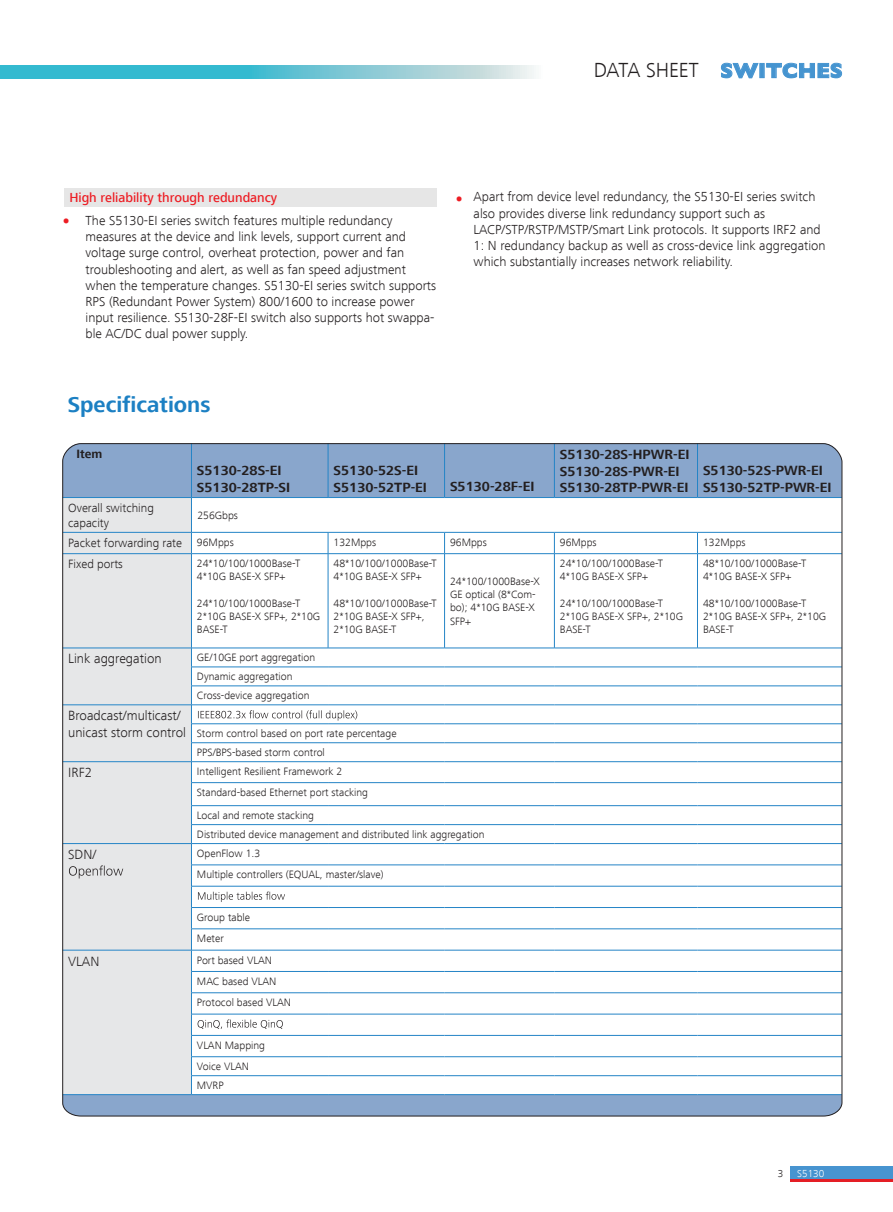
<style>
.page{position:relative;width:893px;height:1212px;background:#fff}
.page>*{position:absolute;margin:0;border:0;box-sizing:border-box;transform-origin:0 0}
.t1{font:700 22.5px "Frutiger Next LT";color:#1c80c3}
.t2{font:22.5px "Helvetica";color:#ed1d24}
.t3{font:300 21px "Frutiger Next LT";color:#231f20}
.t4{font:700 13.8px/16.5px "Frutiger Next LT";color:#231f20}
.t5{font:300 13.8px "Frutiger Next LT";color:#231f20}
.t6{font:300 13.5px/16.2px "Frutiger Next LT";color:#231f20}
.t7{font:500 13.5px "Frutiger Next LT";color:#ed1d24}
.t8{font:300 12.45px/14.9px "Frutiger Next LT";color:#231f20}
.t9{font:700 12.45px "Frutiger Next LT";color:#231f20}
.t10{font:300 10.95px/13.2px "Frutiger Next LT";color:#231f20}
.t11{font:300 10.5px "Frutiger Next LT";color:#fff}
.t12{font:300 10.5px "Frutiger Next LT";color:#231f20}
.s1{font-family:"Gill Sans";font-weight:700;color:#4594d0}
.s2{font-size:10.95px}
.s3{font-size:13.8px}
</style>
<div class="page">
<div style="left:64px;top:188px;width:372px;height:19px;background:#e6e6e6"></div>
<svg style="left:0;top:66px;width:534px;height:12px"></svg>
<svg style="left:721px;top:62px;width:38px;height:17px"></svg>
<svg style="left:766px;top:62px;width:76px;height:17px"></svg>
<div style="left:791px;top:1166px;width:102px;height:14px;background:#4794d0"></div>
<hr style="left:791px;top:1180px;width:102px;height:2px;background:#e41e25">
<svg style="left:62px;top:443px;width:780px;height:673px"></svg>
<h2 class="t3" style="left:594px;top:59px;width:250px">DATA SHEET <span class="s1">SWITCHES</span></h2>
<p class="t7" style="left:69px;top:190px;width:209px">High reliability through redundancy</p>
<h1 class="t2" style="left:455px;top:181px;width:9px">•</h1>
<p class="t6" style="left:86px;top:212px;width:352px">The S5130-EI series switch features multiple redundancy measures at the device and link levels, support current and voltage surge control, overheat protection, power and fan troubleshooting and alert, as well as fan speed adjustment when the temperature changes. S5130-EI series switch supports RPS (Redundant Power System) 800/1600 to increase power input resilience. S5130-28F-EI switch also supports hot swappa&shy;ble AC/DC dual power supply.</p>
<h1 class="t2" style="left:62px;top:204px;width:9px">•</h1>
<p class="t6" style="left:474px;top:189px;width:353px">Apart from device level redundancy, the S5130-EI series switch also provides diverse link redundancy support such as LACP/STP/RSTP/MSTP/Smart Link protocols. It supports IRF2 and 1: N redundancy backup as well as cross-device link aggregation which substantially increases network reliability.</p>
<h1 class="t1" style="left:68px;top:392px;width:144px">Specifications</h1>
<p class="t9" style="left:76px;top:447px;width:27px">Item</p>
<p class="t4" style="left:197px;top:463px;width:95px">S5130-28S-EI<br>S5130-28TP-SI</p>
<p class="t4" style="left:334px;top:463px;width:95px">S5130-52S-EI<br>S5130-52TP-EI</p>
<p class="t4" style="left:450px;top:479px;width:86px">S5130-28F-EI</p>
<p class="t4" style="left:560px;top:446px;width:131px">S5130-28S-HPWR-EI<br>S5130-28S-PWR-EI<br>S5130-28TP-PWR-EI</p>
<p class="t4" style="left:703px;top:463px;width:130px">S5130-52S-PWR-EI<br>S5130-52TP-PWR-EI</p>
<p class="t8" style="left:68px;top:500px;width:87px">Overall switching capacity</p>
<p class="t10" style="left:197px;top:509px;width:42px">256Gbps</p>
<p class="t8" style="left:68px;top:535px;width:167px">Packet forwarding rate <span class="s2">96Mpps</span></p>
<p class="t10" style="left:334px;top:536px;width:44px">132Mpps</p>
<p class="t10" style="left:450px;top:536px;width:38px">96Mpps</p>
<p class="t10" style="left:560px;top:536px;width:38px">96Mpps</p>
<p class="t10" style="left:703px;top:536px;width:44px">132Mpps</p>
<p class="t8" style="left:68px;top:557px;width:56px">Fixed ports</p>
<p class="t10" style="left:197px;top:557px;width:105px">24*10/100/1000Base-T<br>4*10G BASE-X SFP+</p>
<p class="t10" style="left:197px;top:596px;width:125px">24*10/100/1000Base-T<br>2*10G BASE-X SFP+, 2*10G<br>BASE-T</p>
<p class="t10" style="left:334px;top:557px;width:105px">48*10/100/1000Base-T<br>4*10G BASE-X SFP+</p>
<p class="t10" style="left:334px;top:596px;width:105px">48*10/100/1000Base-T<br>2*10G BASE-X SFP+,<br>2*10G BASE-T</p>
<p class="t10" style="left:560px;top:557px;width:105px">24*10/100/1000Base-T<br>4*10G BASE-X SFP+</p>
<p class="t10" style="left:560px;top:596px;width:125px">24*10/100/1000Base-T<br>2*10G BASE-X SFP+, 2*10G<br>BASE-T</p>
<p class="t10" style="left:703px;top:557px;width:105px">48*10/100/1000Base-T<br>4*10G BASE-X SFP+</p>
<p class="t10" style="left:703px;top:596px;width:125px">48*10/100/1000Base-T<br>2*10G BASE-X SFP+, 2*10G<br>BASE-T</p>
<p class="t10" style="left:450px;top:575px;width:91px">24*100/1000Base-X<br>GE optical (8*Com&shy;bo); 4*10G BASE-X<br>SFP+</p>
<p class="t5" style="left:68px;top:651px;width:95px">Link aggregation</p>
<p class="t10" style="left:197px;top:648px;width:120px;line-height:18.9px">GE/10GE port aggregation<br>Dynamic aggregation<br>Cross-device aggregation</p>
<p class="t5" style="left:68px;top:708px;width:114px">Broadcast/multicast/</p>
<p class="t10" style="left:197px;top:724px;width:201px;line-height:18.9px;text-indent:-129px"><span class="s3">unicast storm control</span> Storm control based on port rate percentage<br>PPS/BPS-based storm control</p>
<p class="t5" style="left:68px;top:765px;width:25px">IRF2</p>
<p class="t10" style="left:197px;top:761px;width:173px;line-height:21px">Intelligent Resilient Framework 2<br>Standard-based Ethernet port stacking</p>
<p class="t10" style="left:197px;top:806px;width:289px;line-height:18.9px">Local and remote stacking<br>Distributed device management and distributed link aggregation</p>
<p class="t5" style="left:68px;top:847px;width:30px">SDN/</p>
<p class="t10" style="left:197px;top:843px;width:188px;line-height:21.3px">OpenFlow 1.3<br>Multiple controllers (EQUAL, master/slave)</p>
<p class="t10" style="left:197px;top:907px;width:55px;line-height:21.3px">Group table<br>Meter</p>
<p class="t5" style="left:68px;top:953px;width:33px">VLAN</p>
<p class="t10" style="left:197px;top:949px;width:96px;line-height:21.3px">Port based VLAN<br>MAC based VLAN<br>Protocol based VLAN</p>
<p class="t10" style="left:197px;top:1034px;width:70px;line-height:21.3px">VLAN Mapping<br>Voice VLAN</p>
<p class="t10" style="left:197px;top:1079px;width:28px">MVRP</p>
<p class="t12" style="left:778px;top:1167px;width:7px">3</p>
<p class="t11" style="left:797px;top:1167px;width:29px">S5130</p>
</div>
